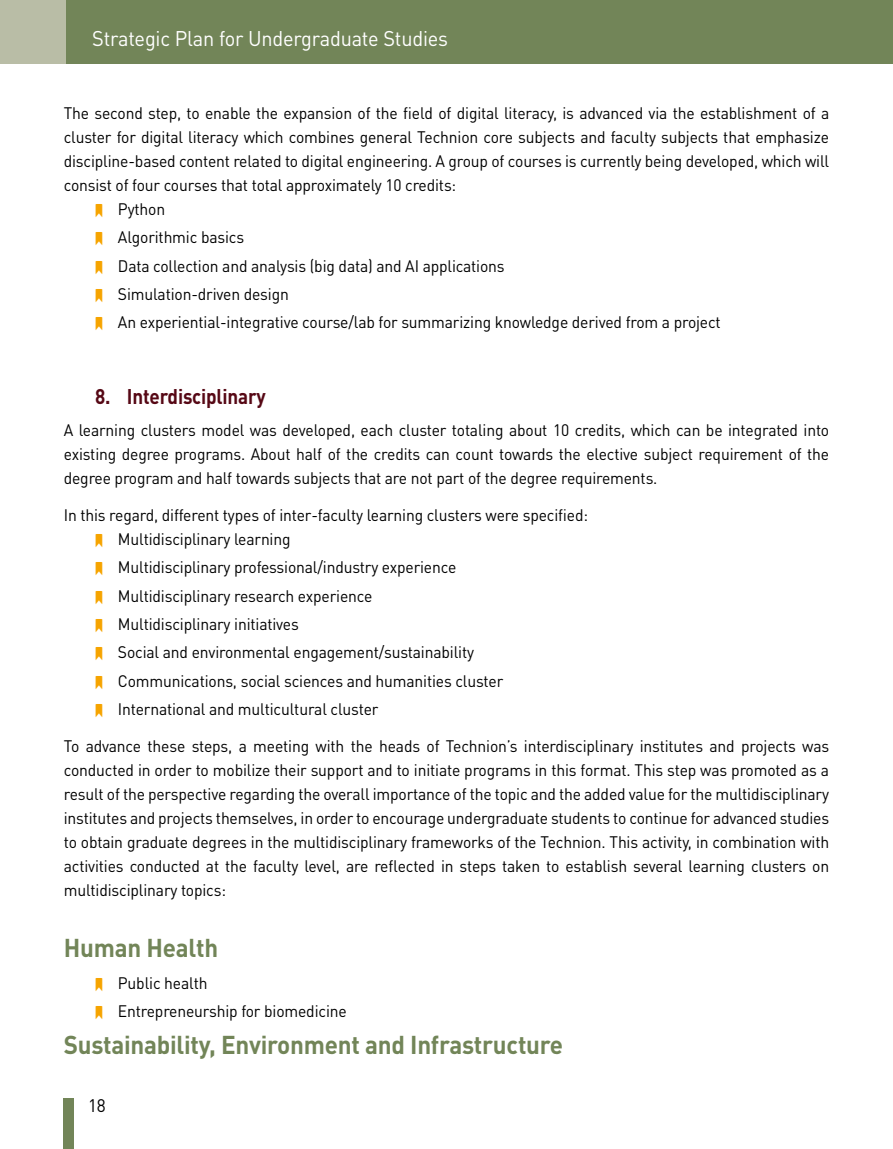
<style>
.page{position:relative;width:893px;height:1149px;background:#fff}
.page>*{position:absolute;margin:0;border:0;box-sizing:border-box;transform-origin:0 0}
.t1{font:700 25.5px "DIN Pro";letter-spacing:-.01em;color:#728558;scale:.95 1}
.t2{font:21px "DIN Pro";letter-spacing:-.01em;color:#fff;scale:.95 1}
.t3{font:700 21px "DIN Pro";letter-spacing:-.01em;color:#560815;scale:.9 1}
.t4{font:18px "DIN Pro";color:#000;scale:.95 1}
.t5{font:16.5px/28.2px "DIN Pro";letter-spacing:-.01em;color:#000;scale:.95 1}
.s1{font-family:"Iconimonim 1.5 FM";color:#f6a400}
</style>
<div class="page">
<div style="left:0;top:0;width:893px;height:64px;background:#728558"></div>
<div style="left:63px;top:1097px;width:11px;height:51px;background:#728558"></div>
<div style="left:0;top:0;width:65px;height:64px;background:#b9bda6"></div>
<p class="t2" style="left:92px;top:24px;width:376px">Strategic Plan for Undergraduate Studies</p>
<p class="t5" style="left:64px;top:98px;width:807px">The second step, to enable the expansion of the field of digital literacy, is advanced via the establishment of a</p>
<p class="t5" style="left:64px;top:122px;width:807px">cluster for digital literacy which combines general Technion core subjects and faculty subjects that emphasize</p>
<p class="t5" style="left:64px;top:146px;width:807px">discipline-based content related to digital engineering. A group of courses is currently being developed, which will</p>
<p class="t5" style="left:64px;top:170px;width:415px">consist of four courses that total approximately 10 credits:</p>
<p class="t5" style="left:95px;top:194px;width:75px"><span class="s1">^</span> Python</p>
<p class="t5" style="left:95px;top:222px;width:660px"><span class="s1">^</span> Algorithmic basics<br><span class="s1">^</span> Data collection and analysis (big data) and AI applications<br><span class="s1">^</span> Simulation-driven design<br><span class="s1">^</span> An experiential-integrative course/lab for summarizing knowledge derived from a project</p>
<p class="t3" style="left:95px;top:382px;width:191px">8. Interdisciplinary</p>
<p class="t5" style="left:64px;top:417px;width:807px;line-height:24px;text-align:justify">A learning clusters model was developed, each cluster totaling about 10 credits, which can be integrated into existing degree programs. About half of the credits can count towards the elective subject requirement of the degree program and half towards subjects that are not part of the degree requirements.</p>
<p class="t5" style="left:95px;top:502px;width:520px;line-height:24px;text-indent:-32px">In this regard, different types of inter-faculty learning clusters were specified: <span class="s1">^</span> Multidisciplinary learning</p>
<p class="t5" style="left:95px;top:552px;width:431px"><span class="s1">^</span> Multidisciplinary professional/industry experience<br><span class="s1">^</span> Multidisciplinary research experience<br><span class="s1">^</span> Multidisciplinary initiatives<br><span class="s1">^</span> Social and environmental engagement/sustainability<br><span class="s1">^</span> Communications, social sciences and humanities cluster <span class="s1">^</span> International and multicultural cluster</p>
<p class="t5" style="left:64px;top:732px;width:807px;line-height:24px;text-align:justify">To advance these steps, a meeting with the heads of Technion’s interdisciplinary institutes and projects was conducted in order to mobilize their support and to initiate programs in this format. This step was promoted as a result of the perspective regarding the overall importance of the topic and the added value for the multidisciplinary institutes and projects themselves, in order to encourage undergraduate students to continue for advanced studies to obtain graduate degrees in the multidisciplinary frameworks of the Technion. This activity, in combination with activities conducted at the faculty level, are reflected in steps taken to establish several learning clusters on multidisciplinary topics:</p>
<h1 class="t1" style="left:64px;top:929px;width:164px">Human Health</h1>
<p class="t5" style="left:95px;top:967px;width:266px"><span class="s1">^</span> Public health<br><span class="s1">^</span> Entrepreneurship for biomedicine</p>
<h1 class="t1" style="left:64px;top:1027px;width:527px">Sustainability, Environment and Infrastructure</h1>
<p class="t4" style="left:88px;top:1092px;width:20px">18</p>
</div>
